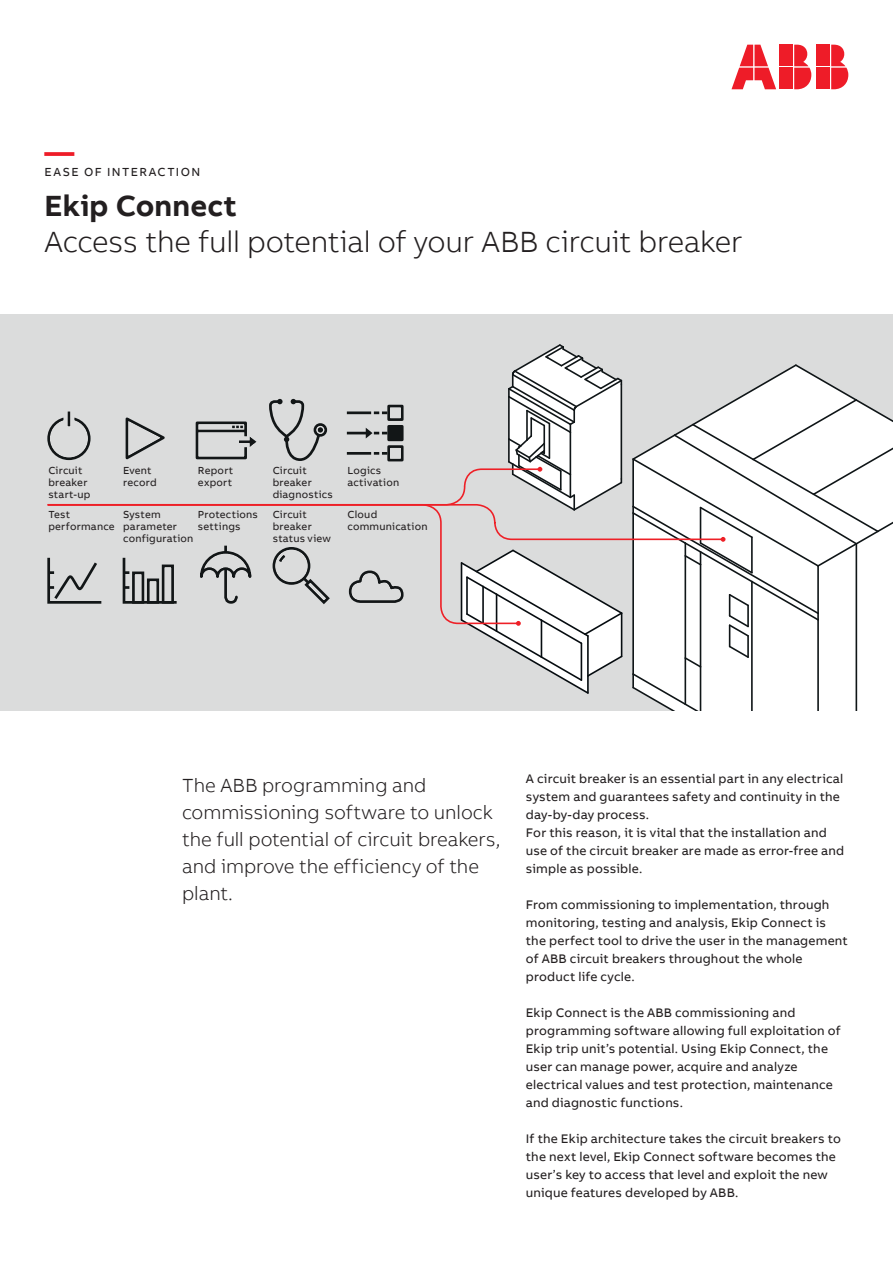
<style>
.page{position:relative;width:893px;height:1263px;background:#fff}
.page>*{position:absolute;margin:0;border:0;box-sizing:border-box;transform-origin:0 0}
.t1{font:300 30px "AB Bvoice";letter-spacing:-.01em;color:#231f20}
.t2{font:700 30px "AB Bvoice";letter-spacing:.005em;color:#231f20}
.t3{font:700 30px "AB Bvoice";color:#ee1c28}
.t4{font:300 19.5px/27px "AB Bvoice";letter-spacing:-.005em;color:#231f20}
.t5{font:12.75px/18px "AB Bvoice";letter-spacing:.015em;color:#231f20}
.t6{font:12px "AB Bvoice";letter-spacing:.12em;color:#231f20}
.t7{font:10.5px/12px "AB Bvoice";letter-spacing:.02em;color:#231f20}
</style>
<div class="page">
<div style="left:0;top:315px;width:893px;height:396px;background:#dbdcdc"></div>
<svg style="left:47px;top:344px;width:846px;height:367px"></svg>
<div style="left:817px;top:45px;width:13px;height:21px;background:#ee1c28"></div>
<div style="left:817px;top:68px;width:13px;height:21px;background:#ee1c28"></div>
<svg style="left:831px;top:45px;width:17px;height:44px"></svg>
<svg style="left:731px;top:45px;width:45px;height:44px"></svg>
<div style="left:780px;top:45px;width:13px;height:21px;background:#ee1c28"></div>
<div style="left:780px;top:68px;width:13px;height:21px;background:#ee1c28"></div>
<svg style="left:794px;top:45px;width:17px;height:44px"></svg>
<h1 class="t3" style="left:45px;top:132px;width:31px">—</h1>
<p class="t6" style="left:45px;top:165px;width:157px">EASE OF INTERACTION</p>
<h1 class="t2" style="left:45px;top:186px;width:194px">Ekip Connect</h1>
<h1 class="t1" style="left:45px;top:224px;width:699px">Access the full potential of your ABB circuit breaker</h1>
<p class="t7" style="left:48px;top:465px;width:44px">Circuit breaker start-up</p>
<p class="t7" style="left:48px;top:508px;width:68px">Test performance</p>
<p class="t7" style="left:123px;top:465px;width:35px">Event record</p>
<p class="t7" style="left:123px;top:508px;width:72px">System parameter configuration</p>
<p class="t7" style="left:198px;top:465px;width:37px">Report export</p>
<p class="t7" style="left:198px;top:508px;width:62px">Protections settings</p>
<p class="t7" style="left:273px;top:465px;width:62px">Circuit breaker diagnostics</p>
<p class="t7" style="left:273px;top:508px;width:60px">Circuit breaker status view</p>
<p class="t7" style="left:347px;top:465px;width:53px">Logics activation</p>
<p class="t7" style="left:347px;top:508px;width:82px">Cloud communication</p>
<h2 class="t4" style="left:182px;top:772px;width:320px">The ABB programming and commissioning software to unlock the full potential of circuit breakers, and improve the efficiency of the plant.</h2>
<p class="t5" style="left:526px;top:769px;width:320px">A circuit breaker is an essential part in any electrical system and guarantees safety and continuity in the day-by-day process.<br>For this reason, it is vital that the installation and use of the circuit breaker are made as error-free and simple as possible.</p>
<p class="t5" style="left:526px;top:895px;width:323px">From commissioning to implementation, through monitoring, testing and analysis, Ekip Connect is the perfect tool to drive the user in the management of ABB circuit breakers throughout the whole product life cycle.</p>
<p class="t5" style="left:526px;top:1003px;width:316px">Ekip Connect is the ABB commissioning and programming software allowing full exploitation of Ekip trip unit’s potential. Using Ekip Connect, the user can manage power, acquire and analyze electrical values and test protection, maintenance and diagnostic functions.</p>
<p class="t5" style="left:526px;top:1129px;width:316px">If the Ekip architecture takes the circuit breakers to the next level, Ekip Connect software becomes the user’s key to access that level and exploit the new unique features developed by ABB.</p>
</div>
